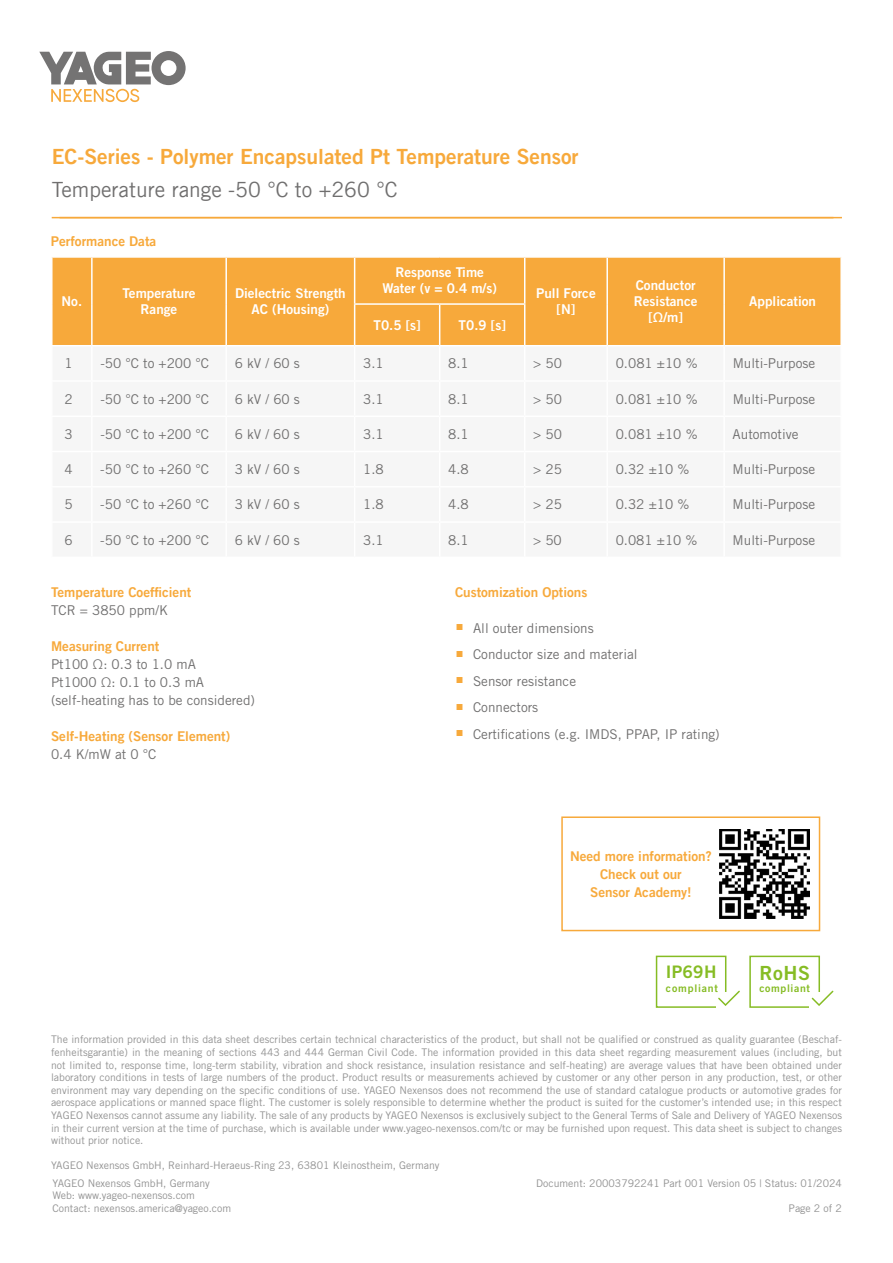
<style>
.page{position:relative;width:893px;height:1263px;background:#fff}
.page>*{position:absolute;margin:0;border:0;box-sizing:border-box;transform-origin:0 0}
.t1{font:21px "Trade Gothic LT Bold Two";color:#f7a93b}
.t2{font:21px "Trade Gothic LT";color:#706f6f}
.t3{font:19.5px "Trade Gothic LT Std Bd 2";color:#86bc24}
.t4{font:17.25px "Trade Gothic LT Std Bd 2";letter-spacing:.01em;color:#86bc24}
.t5{font:13.5px/18px "Trade Gothic LT Std";color:#706f6f}
.t6{font:13.5px/18px "Trade Gothic LT Bold Two";color:#f7a93b;text-align:center}
.t7{font:13.5px/16.2px "Trade Gothic LT Std Bd 2";color:#fff;text-align:center}
.t8{font:10.5px/12.6px "Trade Gothic LT Std";color:#929292}
.t9{font:10.5px "Trade Gothic LT Std Bd 2";letter-spacing:.07em;color:#86bc24}
</style>
<div class="page">
<svg style="left:39px;top:51px;width:147px;height:51px"></svg>
<hr style="left:52px;top:217px;width:790px;height:1px;background:#f7a93b">
<div style="left:53px;top:258px;width:787px;height:87px;background:#f7a93b"></div>
<hr style="left:439px;top:305px;width:1px;height:40px;background:#fff">
<hr style="left:91px;top:258px;width:2px;height:46px;background:#fff">
<hr style="left:225px;top:258px;width:2px;height:46px;background:#fff">
<hr style="left:354px;top:258px;width:1px;height:45px;background:#fff">
<hr style="left:91px;top:304px;width:2px;height:41px;background:#fff">
<hr style="left:225px;top:304px;width:2px;height:41px;background:#fff">
<hr style="left:354px;top:303px;width:86px;height:2px;background:#fff">
<hr style="left:440px;top:303px;width:85px;height:2px;background:#fff">
<hr style="left:354px;top:305px;width:1px;height:40px;background:#fff">
<hr style="left:524px;top:258px;width:1px;height:45px;background:#fff">
<hr style="left:606px;top:258px;width:2px;height:46px;background:#fff">
<hr style="left:723px;top:258px;width:2px;height:46px;background:#fff">
<hr style="left:524px;top:305px;width:1px;height:40px;background:#fff">
<hr style="left:606px;top:304px;width:2px;height:41px;background:#fff">
<hr style="left:723px;top:304px;width:2px;height:41px;background:#fff">
<div style="left:749px;top:956px;width:71px;height:52px;border:2px solid #86bc24"></div>
<div style="left:810px;top:992px;width:16px;height:17px;background:#fff"></div>
<svg style="left:811px;top:989px;width:23px;height:17px"></svg>
<div style="left:656px;top:956px;width:70px;height:52px;border:2px solid #86bc24"></div>
<div style="left:716px;top:992px;width:16px;height:17px;background:#fff"></div>
<svg style="left:718px;top:989px;width:22px;height:17px"></svg>
<div style="left:561px;top:816px;width:259px;height:115px;border:2px solid #f7a93b"></div>
<img style="left:720px;top:829px;width:89px;height:89px">
<h1 class="t1" style="left:52px;top:143px;width:528px">EC-Series - Polymer Encapsulated Pt Temperature Sensor</h1>
<h1 class="t2" style="left:52px;top:177px;width:347px">Temperature range -50 °C to +260 °C</h1>
<p class="t6" style="left:51px;top:232px;width:107px">Performance Data</p>
<p class="t7" style="left:62px;top:293px;width:22px">No.</p>
<p class="t7" style="left:122px;top:285px;width:75px">Temperature<br>Range</p>
<p class="t7" style="left:235px;top:285px;width:112px">Dielectric Strength<br>AC (Housing)</p>
<p class="t7" style="left:382px;top:264px;width:116px">Response Time<br>Water (v = 0.4 m/s)</p>
<p class="t7" style="left:374px;top:317px;width:49px">T0.5 [s]</p>
<p class="t7" style="left:459px;top:317px;width:49px">T0.9 [s]</p>
<p class="t7" style="left:536px;top:285px;width:61px">Pull Force [N]</p>
<p class="t7" style="left:634px;top:277px;width:65px">Conductor<br>Resistance [Ω/m]</p>
<p class="t7" style="left:749px;top:293px;width:68px">Application</p>
<p class="t5" style="left:65px;top:354px;width:10px">1</p>
<p class="t5" style="left:100px;top:354px;width:110px">-50 °C to +200 °C</p>
<p class="t5" style="left:235px;top:354px;width:67px">6 kV / 60 s</p>
<p class="t5" style="left:363px;top:354px;width:22px">3.1</p>
<p class="t5" style="left:448px;top:354px;width:22px">8.1</p>
<p class="t5" style="left:533px;top:354px;width:30px">&gt; 50</p>
<p class="t5" style="left:616px;top:354px;width:83px">0.081 ±10 %</p>
<p class="t5" style="left:733px;top:354px;width:84px">Multi-Purpose</p>
<p class="t5" style="left:65px;top:389px;width:10px">2</p>
<p class="t5" style="left:100px;top:389px;width:110px">-50 °C to +200 °C</p>
<p class="t5" style="left:235px;top:389px;width:67px">6 kV / 60 s</p>
<p class="t5" style="left:363px;top:389px;width:22px">3.1</p>
<p class="t5" style="left:448px;top:389px;width:22px">8.1</p>
<p class="t5" style="left:533px;top:389px;width:30px">&gt; 50</p>
<p class="t5" style="left:616px;top:389px;width:83px">0.081 ±10 %</p>
<p class="t5" style="left:733px;top:389px;width:84px">Multi-Purpose</p>
<p class="t5" style="left:65px;top:425px;width:10px">3</p>
<p class="t5" style="left:100px;top:425px;width:110px">-50 °C to +200 °C</p>
<p class="t5" style="left:235px;top:425px;width:67px">6 kV / 60 s</p>
<p class="t5" style="left:363px;top:425px;width:22px">3.1</p>
<p class="t5" style="left:448px;top:425px;width:22px">8.1</p>
<p class="t5" style="left:533px;top:425px;width:30px">&gt; 50</p>
<p class="t5" style="left:616px;top:425px;width:83px">0.081 ±10 %</p>
<p class="t5" style="left:733px;top:425px;width:67px">Automotive</p>
<p class="t5" style="left:64px;top:460px;width:10px">4</p>
<p class="t5" style="left:100px;top:460px;width:110px">-50 °C to +260 °C</p>
<p class="t5" style="left:235px;top:460px;width:67px">3 kV / 60 s</p>
<p class="t5" style="left:363px;top:460px;width:22px">1.8</p>
<p class="t5" style="left:448px;top:460px;width:22px">4.8</p>
<p class="t5" style="left:533px;top:460px;width:30px">&gt; 25</p>
<p class="t5" style="left:616px;top:460px;width:75px">0.32 ±10 %</p>
<p class="t5" style="left:733px;top:460px;width:84px">Multi-Purpose</p>
<p class="t5" style="left:64px;top:495px;width:10px">5</p>
<p class="t5" style="left:100px;top:495px;width:110px">-50 °C to +260 °C</p>
<p class="t5" style="left:235px;top:495px;width:67px">3 kV / 60 s</p>
<p class="t5" style="left:363px;top:495px;width:22px">1.8</p>
<p class="t5" style="left:448px;top:495px;width:22px">4.8</p>
<p class="t5" style="left:533px;top:495px;width:30px">&gt; 25</p>
<p class="t5" style="left:616px;top:495px;width:75px">0.32 ±10 %</p>
<p class="t5" style="left:733px;top:495px;width:84px">Multi-Purpose</p>
<p class="t5" style="left:64px;top:531px;width:10px">6</p>
<p class="t5" style="left:100px;top:531px;width:110px">-50 °C to +200 °C</p>
<p class="t5" style="left:235px;top:531px;width:67px">6 kV / 60 s</p>
<p class="t5" style="left:363px;top:531px;width:22px">3.1</p>
<p class="t5" style="left:448px;top:531px;width:22px">8.1</p>
<p class="t5" style="left:533px;top:531px;width:30px">&gt; 50</p>
<p class="t5" style="left:616px;top:531px;width:83px">0.081 ±10 %</p>
<p class="t5" style="left:733px;top:531px;width:84px">Multi-Purpose</p>
<p class="t6" style="left:51px;top:582px;width:142px">Temperature Coefficient</p>
<p class="t5" style="left:51px;top:601px;width:119px">TCR = 3850 ppm/K</p>
<p class="t6" style="left:51px;top:636px;width:110px">Measuring Current</p>
<p class="t5" style="left:51px;top:655px;width:205px">Pt100 Ω: 0.3 to 1.0 mA<br>Pt1000 Ω: 0.1 to 0.3 mA (self-heating has to be considered)</p>
<p class="t6" style="left:51px;top:726px;width:181px">Self-Heating (Sensor Element)</p>
<p class="t5" style="left:51px;top:745px;width:107px">0.4 K/mW at 0 °C</p>
<p class="t6" style="left:455px;top:582px;width:134px">Customization Options</p>
<p class="t5" style="left:456px;top:619px;width:139px"><sup>■</sup> All outer dimensions</p>
<p class="t5" style="left:456px;top:645px;width:183px"><sup>■</sup> Conductor size and material</p>
<p class="t5" style="left:456px;top:672px;width:122px"><sup>■</sup> Sensor resistance</p>
<p class="t5" style="left:456px;top:698px;width:84px"><sup>■</sup> Connectors</p>
<p class="t5" style="left:456px;top:725px;width:265px"><sup>■</sup> Certifications (e.g. IMDS, PPAP, IP rating)</p>
<p class="t6" style="left:570px;top:847px;width:143px">Need more information?<br>Check out our<br>Sensor Academy!</p>
<h3 class="t4" style="left:666px;top:961px;width:52px">IP69H</h3>
<p class="t9" style="left:666px;top:982px;width:54px">compliant</p>
<h2 class="t3" style="left:759px;top:961px;width:52px">RoHS</h2>
<p class="t9" style="left:759px;top:982px;width:52px">compliant</p>
<p class="t8" style="left:51px;top:1033px;width:792px;text-align:justify">The information provided in this data sheet describes certain technical characteristics of the product, but shall not be qualified or construed as quality guarantee (Beschaf&shy;fenheitsgarantie) in the meaning of sections 443 and 444 German Civil Code. The information provided in this data sheet regarding measurement values (including, but not limited to, response time, long-term stability, vibration and shock resistance, insulation resistance and self-heating) are average values that have been obtained under laboratory conditions in tests of large numbers of the product. Product results or measurements achieved by customer or any other person in any production, test, or other environment may vary depending on the specific conditions of use. YAGEO Nexensos does not recommend the use of standard catalogue products or automotive grades for aerospace applications or manned space flight. The customer is solely responsible to determine whether the product is suited for the customer’s intended use; in this respect YAGEO Nexensos cannot assume any liability. The sale of any products by YAGEO Nexensos is exclusively subject to the General Terms of Sale and Delivery of YAGEO Nexensos in their current version at the time of purchase, which is available under www.yageo-nexensos.com/tc or may be furnished upon request. This data sheet is subject to changes without prior notice.</p>
<p class="t8" style="left:51px;top:1159px;width:390px">YAGEO Nexensos GmbH, Reinhard-Heraeus-Ring 23, 63801 Kleinostheim, Germany</p>
<p class="t8" style="left:52px;top:1176px;width:159px">YAGEO Nexensos GmbH, Germany</p>
<p class="t8" style="left:536px;top:1176px;width:307px">Document: 20003792241 Part 001 Version 05 | Status: 01/2024</p>
<p class="t8" style="left:52px;top:1189px;width:180px">Web: www.yageo-nexensos.com<br>Contact: nexensos.america@yageo.com</p>
<p class="t8" style="left:789px;top:1202px;width:55px">Page 2 of 2</p>
</div>
